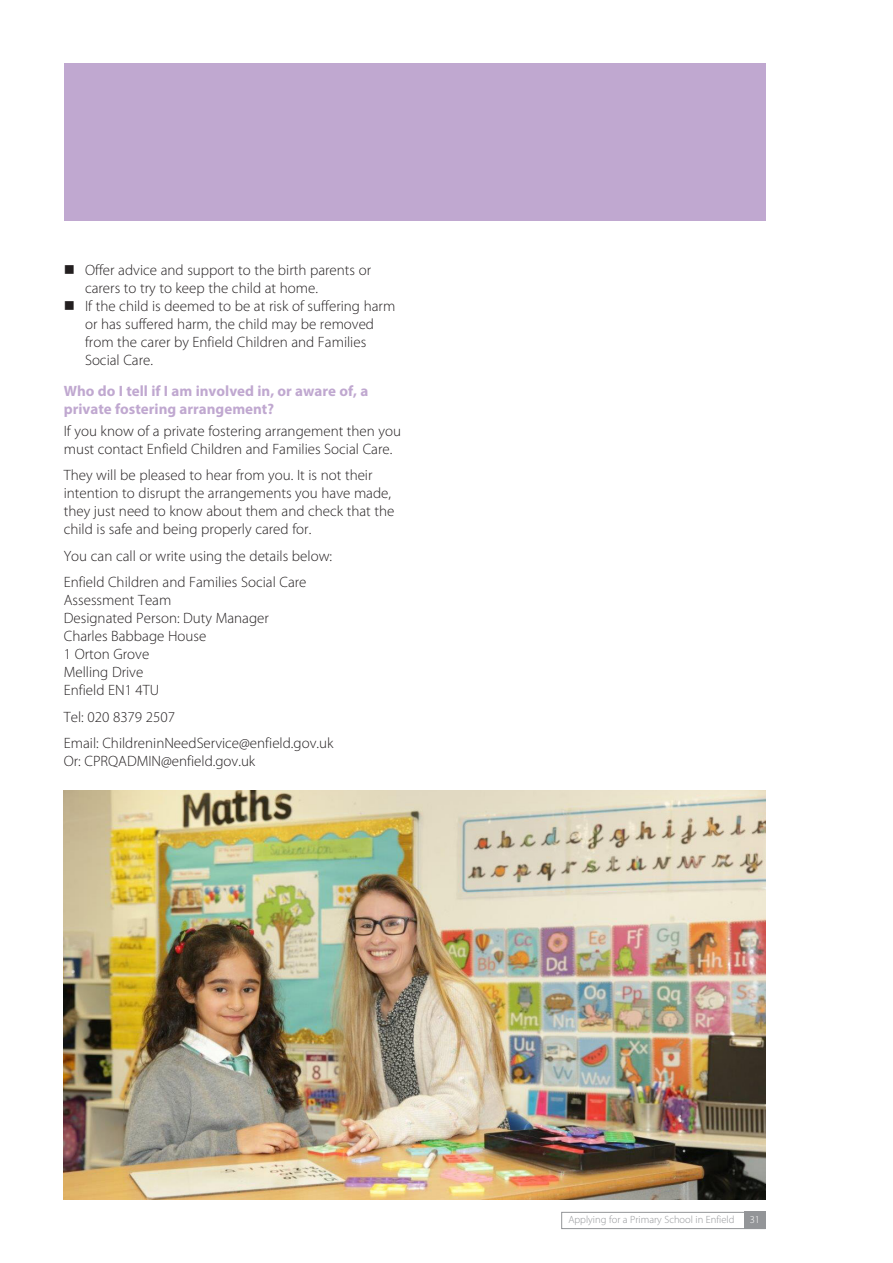
<style>
.page{position:relative;width:893px;height:1263px;background:#fff}
.page>*{position:absolute;margin:0;border:0;box-sizing:border-box;transform-origin:0 0}
.Body_text__2mm{font:300 15px/18px "Myriad Pro";color:#231f20}
.Subhead{font:700 15px/18px "Myriad Pro";color:#c0a8d0}
.t1{font:300 10.5px "Myriad Pro";color:#939598}
.t2{font:300 10.5px "Myriad Pro";color:#fff}
</style>
<div class="page">
<div style="left:561px;top:1212px;width:204px;height:17px;background:#fff;border:1px solid #939598"></div>
<div style="left:744px;top:1212px;width:21px;height:17px;background:#939598"></div>
<div style="left:64px;top:64px;width:701px;height:157px;background:#c0a8d0"></div>
<img style="left:64px;top:791px;width:701px;height:408px">
<p class="Body_text__2mm" style="left:85px;top:261px;width:288px;text-indent:-21px">■ Offer advice and support to the birth parents or carers to try to keep the child at home.</p>
<p class="Body_text__2mm" style="left:85px;top:297px;width:312px;text-indent:-21px">■ If the child is deemed to be at risk of suffering harm or has suffered harm, the child may be removed from the carer by Enfield Children and Families Social Care.</p>
<p class="Subhead" style="left:64px;top:381px;width:306px">Who do I tell if I am involved in, or aware of, a private fostering arrangement?</p>
<p class="Body_text__2mm" style="left:64px;top:422px;width:339px">If you know of a private fostering arrangement then you must contact Enfield Children and Families Social Care.</p>
<p class="Body_text__2mm" style="left:64px;top:466px;width:332px">They will be pleased to hear from you. It is not their intention to disrupt the arrangements you have made, they just need to know about them and check that the child is safe and being properly cared for.</p>
<p class="Body_text__2mm" style="left:64px;top:547px;width:270px">You can call or write using the details below:</p>
<p class="Body_text__2mm" style="left:64px;top:573px;width:244px">Enfield Children and Families Social Care</p>
<p class="Body_text__2mm" style="left:64px;top:591px;width:109px">Assessment Team</p>
<p class="Body_text__2mm" style="left:64px;top:609px;width:207px">Designated Person: Duty Manager</p>
<p class="Body_text__2mm" style="left:64px;top:627px;width:144px">Charles Babbage House</p>
<p class="Body_text__2mm" style="left:64px;top:645px;width:87px">1 Orton Grove</p>
<p class="Body_text__2mm" style="left:64px;top:663px;width:81px">Melling Drive</p>
<p class="Body_text__2mm" style="left:64px;top:681px;width:97px">Enfield EN1 4TU</p>
<p class="Body_text__2mm" style="left:64px;top:708px;width:113px">Tel: 020 8379 2507</p>
<p class="Body_text__2mm" style="left:64px;top:734px;width:271px">Email: ChildreninNeedService@enfield.gov.uk</p>
<p class="Body_text__2mm" style="left:64px;top:752px;width:193px">Or: CPRQADMIN@enfield.gov.uk</p>
<p class="t1" style="left:568px;top:1213px;width:168px">Applying for a Primary School in Enfield</p>
<p class="t2" style="left:750px;top:1213px;width:12px">31</p>
</div>
